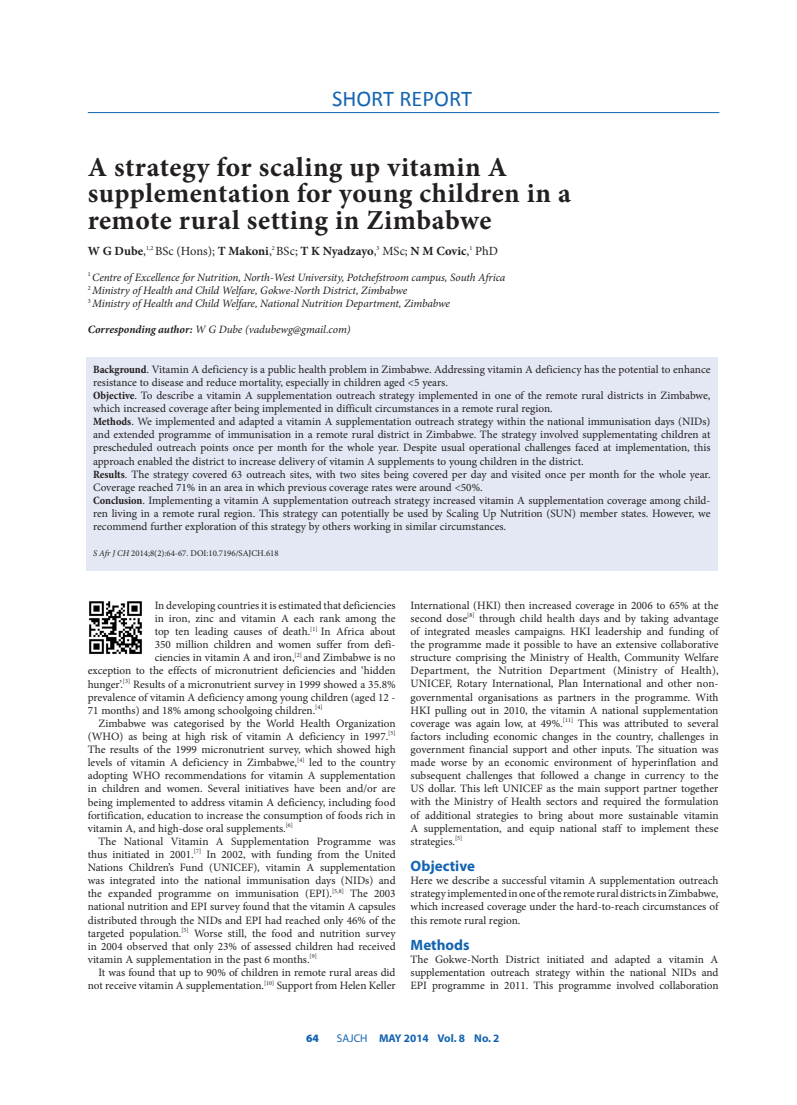
<style>
.page{position:relative;width:797px;height:1105px;background:#fff}
.page>*{position:absolute;margin:0;border:0;box-sizing:border-box;transform-origin:0 0}
.t1{font:700 27.5px/26.2px "Minion Pro";letter-spacing:.015em;color:#231f20}
.t2{font:22.5px "Calibri";color:#1364b1}
.t3{font:700 15px "Myriad Pro";color:#1364b1}
.t4{font:700 12.5px "Minion Pro";color:#231f20}
.t5{font:11.25px/13.1px "Minion Pro";color:#231f20}
.t6{font:italic 11.25px/13.1px "Minion Pro";letter-spacing:-.01em;color:#231f20}
.t7{font:700 11.25px "Myriad Pro";color:#1364b1}
.t8{font:900 11.25px "Myriad Pro";color:#1364b1}
.t9{font:8.75px "Minion Pro";color:#231f20}
.s1{font-weight:400}
.s2{font-weight:700}
.s3{font-weight:700;font-stretch:condensed}
.s4{font-style:italic}
</style>
<div class="page">
<hr style="left:88px;top:112px;width:631px;height:1px;background:#1364b1">
<div style="left:86px;top:357px;width:631px;height:213px;background:#e3e8f4"></div>
<img style="left:89px;top:601px;width:53px;height:53px">
<h2 class="t2" style="left:332px;top:84px;width:141px">SHORT REPORT</h2>
<h1 class="t1" style="left:88px;top:154px;width:484px">A strategy for scaling up vitamin A supplementation for young children in a remote rural setting in Zimbabwe</h1>
<p class="t4" style="left:88px;top:242px;width:412px">W G Dube<span class="s1">,</span><sup>1,2</sup> <span class="s1">BSc (Hons);</span> T Makoni<span class="s1">,</span><sup>2</sup> <span class="s1">BSc;</span> T K Nyadzayo<span class="s1">,</span><sup>3</sup> <span class="s1">MSc;</span> N M Covic<span class="s1">,</span><sup>1</sup> <span class="s1">PhD</span></p>
<p class="t6" style="left:88px;top:271px;width:419px"><sup>1</sup> Centre of Excellence for Nutrition, North-West University, Potchefstroom campus, South Africa<br><sup>2</sup> Ministry of Health and Child Welfare, Gokwe-North District, Zimbabwe<br><sup>3</sup> Ministry of Health and Child Welfare, National Nutrition Department, Zimbabwe</p>
<p class="t6" style="left:88px;top:323px;width:264px"><span class="s2">Corresponding author:</span> W G Dube (vadubewg@gmail.com)</p>
<p class="t5" style="left:93px;top:363px;width:619px"><span class="s3">Background</span>. Vitamin A deficiency is a public health problem in Zimbabwe. Addressing vitamin A deficiency has the potential to enhance resistance to disease and reduce mortality, especially in children aged &lt;5 years.<br><span class="s3">Objective</span>. To describe a vitamin A supplementation outreach strategy implemented in one of the remote rural districts in Zimbabwe, which increased coverage after being implemented in difficult circumstances in a remote rural region.<br><span class="s3">Methods</span>. We implemented and adapted a vitamin A supplementation outreach strategy within the national immunisation days (NIDs) and extended programme of immunisation in a remote rural district in Zimbabwe. The strategy involved supplementating children at prescheduled outreach points once per month for the whole year. Despite usual operational challenges faced at implementation, this approach enabled the district to increase delivery of vitamin A supplements to young children in the district.<br><span class="s3">Results</span>. The strategy covered 63 outreach sites, with two sites being covered per day and visited once per month for the whole year.<br>Coverage reached 71% in an area in which previous coverage rates were around &lt;50%.<br><span class="s3">Conclusion</span>. Implementing a vitamin A supplementation outreach strategy increased vitamin A supplementation coverage among child&shy;ren living in a remote rural region. This strategy can potentially be used by Scaling Up Nutrition (SUN) member states. However, we recommend further exploration of this strategy by others working in similar circumstances.</p>
<p class="t9" style="left:93px;top:548px;width:187px"><span class="s4">S Afr J CH</span> 2014;8(2):64-67. DOI:10.7196/SAJCH.618</p>
<p class="t5" style="left:155px;top:599px;width:242px">In developing countries it is estimated that deficiencies</p>
<p class="t5" style="left:155px;top:612px;width:242px">in iron, zinc and vitamin A each rank among the</p>
<p class="t5" style="left:155px;top:625px;width:242px">top ten leading causes of death.<sup>[1]</sup> In Africa about</p>
<p class="t5" style="left:155px;top:638px;width:242px">350 million children and women suffer from defi-</p>
<p class="t5" style="left:155px;top:651px;width:242px">ciencies in vitamin A and iron,<sup>[2]</sup> and Zimbabwe is no</p>
<p class="t5" style="left:88px;top:664px;width:309px">exception to the effects of micronutrient deficiencies and ‘hidden</p>
<p class="t5" style="left:88px;top:677px;width:309px">hunger’.<sup>[3]</sup> Results of a micronutrient survey in 1999 showed a 35.8%</p>
<p class="t5" style="left:88px;top:690px;width:308px">prevalence of vitamin A deficiency among young children (aged 12 -</p>
<p class="t5" style="left:88px;top:704px;width:236px">71 months) and 18% among schoolgoing children.<sup>[4]</sup></p>
<p class="t5" style="left:98px;top:717px;width:299px">Zimbabwe was categorised by the World Health Organization</p>
<p class="t5" style="left:88px;top:730px;width:309px">(WHO) as being at high risk of vitamin A deficiency in 1997.<sup>[5]</sup></p>
<p class="t5" style="left:88px;top:743px;width:309px">The results of the 1999 micronutrient survey, which showed high</p>
<p class="t5" style="left:88px;top:756px;width:309px">levels of vitamin A deficiency in Zimbabwe,<sup>[4]</sup> led to the country</p>
<p class="t5" style="left:88px;top:769px;width:309px">adopting WHO recommendations for vitamin A supplementation</p>
<p class="t5" style="left:88px;top:782px;width:309px">in children and women. Several initiatives have been and/or are</p>
<p class="t5" style="left:88px;top:795px;width:309px">being implemented to address vitamin A deficiency, including food</p>
<p class="t5" style="left:88px;top:808px;width:309px">fortification, education to increase the consumption of foods rich in</p>
<p class="t5" style="left:88px;top:822px;width:207px">vitamin A, and high-dose oral supplements.<sup>[6]</sup></p>
<p class="t5" style="left:98px;top:835px;width:299px">The National Vitamin A Supplementation Programme was</p>
<p class="t5" style="left:88px;top:848px;width:309px">thus initiated in 2001.<sup>[7]</sup> In 2002, with funding from the United</p>
<p class="t5" style="left:88px;top:861px;width:309px">Nations Children’s Fund (UNICEF), vitamin A supplementation</p>
<p class="t5" style="left:88px;top:874px;width:309px">was integrated into the national immunisation days (NIDs) and</p>
<p class="t5" style="left:88px;top:887px;width:309px">the expanded programme on immunisation (EPI).<sup>[5,8]</sup> The 2003</p>
<p class="t5" style="left:88px;top:900px;width:309px">national nutrition and EPI survey found that the vitamin A capsules</p>
<p class="t5" style="left:88px;top:913px;width:309px">distributed through the NIDs and EPI had reached only 46% of the</p>
<p class="t5" style="left:88px;top:926px;width:309px">targeted population.<sup>[5]</sup> Worse still, the food and nutrition survey</p>
<p class="t5" style="left:88px;top:940px;width:309px">in 2004 observed that only 23% of assessed children had received</p>
<p class="t5" style="left:88px;top:953px;width:231px">vitamin A supplementation in the past 6 months.<sup>[9]</sup></p>
<p class="t5" style="left:98px;top:966px;width:299px">It was found that up to 90% of children in remote rural areas did</p>
<p class="t5" style="left:88px;top:979px;width:309px">not receive vitamin A supplementation.<sup>[10]</sup> Support from Helen Keller</p>
<p class="t5" style="left:410px;top:599px;width:309px">International (HKI) then increased coverage in 2006 to 65% at the second dose<sup>[8]</sup> through child health days and by taking advantage of integrated measles campaigns. HKI leadership and funding of the programme made it possible to have an extensive collaborative structure comprising the Ministry of Health, Community Welfare Department, the Nutrition Department (Ministry of Health), UNICEF, Rotary International, Plan International and other non&shy;governmental organisations as partners in the programme. With HKI pulling out in 2010, the vitamin A national supplementation coverage was again low, at 49%.<sup>[11]</sup> This was attributed to several factors including economic changes in the country, challenges in government financial support and other inputs. The situation was made worse by an economic environment of hyperinflation and subsequent challenges that followed a change in currency to the US dollar. This left UNICEF as the main support partner together with the Ministry of Health sectors and required the formulation of additional strategies to bring about more sustainable vitamin A supplementation, and equip national staff to implement these strategies.<sup>[5]</sup></p>
<h3 class="t3" style="left:410px;top:856px;width:66px">Objective</h3>
<p class="t5" style="left:410px;top:874px;width:309px;text-align:justify">Here we describe a successful vitamin A supplementation outreach strategy implemented in one of the remote rural districts in Zimbabwe, which increased coverage under the hard-to-reach circumstances of this remote rural region.</p>
<h3 class="t3" style="left:410px;top:935px;width:61px">Methods</h3>
<p class="t5" style="left:410px;top:953px;width:309px;text-align:justify">The Gokwe-North District initiated and adapted a vitamin A supplementation outreach strategy within the national NIDs and EPI programme in 2011. This programme involved collaboration</p>
<p class="t8" style="left:306px;top:1032px;width:14px">64</p>
<p class="t7" style="left:337px;top:1031px;width:164px"><span class="s1">SAJCH</span> MAY 2014 Vol. 8 No. 2</p>
</div>
